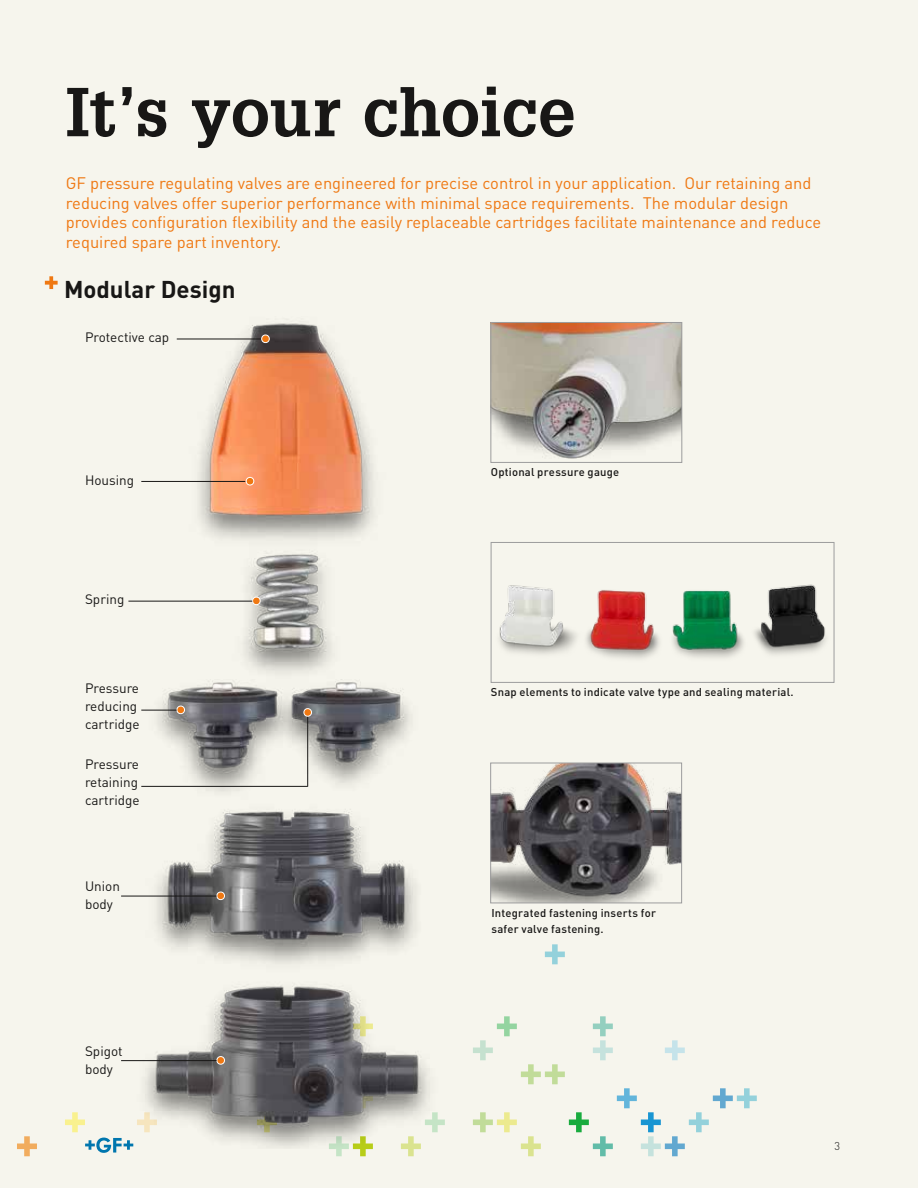
<style>
.page{position:relative;width:918px;height:1188px;background:#f6f5ed}
.page>*{position:absolute;margin:0;border:0;box-sizing:border-box;transform-origin:0 0}
.t1{font:700 67.5px "Glypha LT Std";color:#181716}
.t2{font:700 24px "DIN";color:#181716}
.t3{font:16.5px/19.5px "DIN";color:#ef7812}
.t4{font:13.5px/18px "DIN";color:#181716}
.t5{font:500 11.25px/16.5px "DIN";letter-spacing:.02em;color:#181716}
.t6{font:300 11.25px "DIN";color:#181716}
</style>
<div class="page">
<svg style="left:17px;top:1136px;width:20px;height:20px"></svg>
<svg style="left:65px;top:1112px;width:20px;height:20px"></svg>
<svg style="left:336px;top:1149px;width:37px;height:7px"></svg>
<svg style="left:408px;top:1119px;width:37px;height:37px"></svg>
<svg style="left:545px;top:944px;width:20px;height:20px"></svg>
<svg style="left:473px;top:1016px;width:284px;height:140px"></svg>
<img style="left:493px;top:324px;width:187px;height:135px">
<img style="left:499px;top:568px;width:336px;height:94px">
<div style="left:491px;top:542px;width:343px;height:141px;border:1px solid #9c9c9d"></div>
<img style="left:492px;top:765px;width:188px;height:136px">
<div style="left:490px;top:763px;width:192px;height:140px;border:1px solid #9c9c9d"></div>
<div style="left:491px;top:322px;width:191px;height:141px;border:1px solid #9c9c9d"></div>
<img style="left:121px;top:323px;width:319px;height:826px">
<svg style="left:45px;top:276px;width:13px;height:13px"></svg>
<svg style="left:260px;top:334px;width:11px;height:9px"></svg>
<svg style="left:245px;top:476px;width:10px;height:9px"></svg>
<hr style="left:141px;top:481px;width:104px;height:1px;background:#181716">
<hr style="left:177px;top:339px;width:84px;height:1px;background:#181716">
<svg style="left:251px;top:596px;width:10px;height:9px"></svg>
<hr style="left:128px;top:601px;width:124px;height:1px;background:#181716">
<svg style="left:176px;top:705px;width:10px;height:9px"></svg>
<hr style="left:141px;top:710px;width:36px;height:1px;background:#181716">
<svg style="left:303px;top:707px;width:10px;height:10px"></svg>
<hr style="left:141px;top:786px;width:167px;height:1px;background:#181716">
<hr style="left:307px;top:717px;width:1px;height:70px;background:#181716">
<svg style="left:216px;top:891px;width:10px;height:9px"></svg>
<hr style="left:121px;top:896px;width:96px;height:1px;background:#181716">
<svg style="left:216px;top:1055px;width:10px;height:10px"></svg>
<hr style="left:121px;top:1060px;width:96px;height:1px;background:#181716">
<svg style="left:85px;top:1138px;width:48px;height:15px"></svg>
<h1 class="t1" style="left:66px;top:70px;width:511px">It’s your choice</h1>
<p class="t3" style="left:66px;top:173px;width:757px">GF pressure regulating valves are engineered for precise control in your application. Our retaining and reducing valves offer superior performance with minimal space requirements. The modular design provides configuration flexibility and the easily replaceable cartridges facilitate maintenance and reduce required spare part inventory.</p>
<h2 class="t2" style="left:64px;top:274px;width:173px">Modular Design</h2>
<p class="t4" style="left:85px;top:328px;width:86px">Protective cap</p>
<p class="t4" style="left:85px;top:471px;width:51px">Housing</p>
<p class="t4" style="left:85px;top:590px;width:41px">Spring</p>
<p class="t4" style="left:85px;top:679px;width:56px">Pressure reducing cartridge</p>
<p class="t4" style="left:85px;top:755px;width:56px;text-align:justify">Pressure retaining cartridge</p>
<p class="t4" style="left:85px;top:877px;width:36px">Union body</p>
<p class="t4" style="left:85px;top:1041px;width:39px">Spigot body</p>
<p class="t5" style="left:491px;top:464px;width:130px">Optional pressure gauge</p>
<p class="t5" style="left:491px;top:684px;width:304px">Snap elements to indicate valve type and sealing material.</p>
<p class="t5" style="left:492px;top:904px;width:166px">Integrated fastening inserts for safer valve fastening.</p>
<p class="t6" style="left:835px;top:1139px;width:7px">3</p>
</div>
